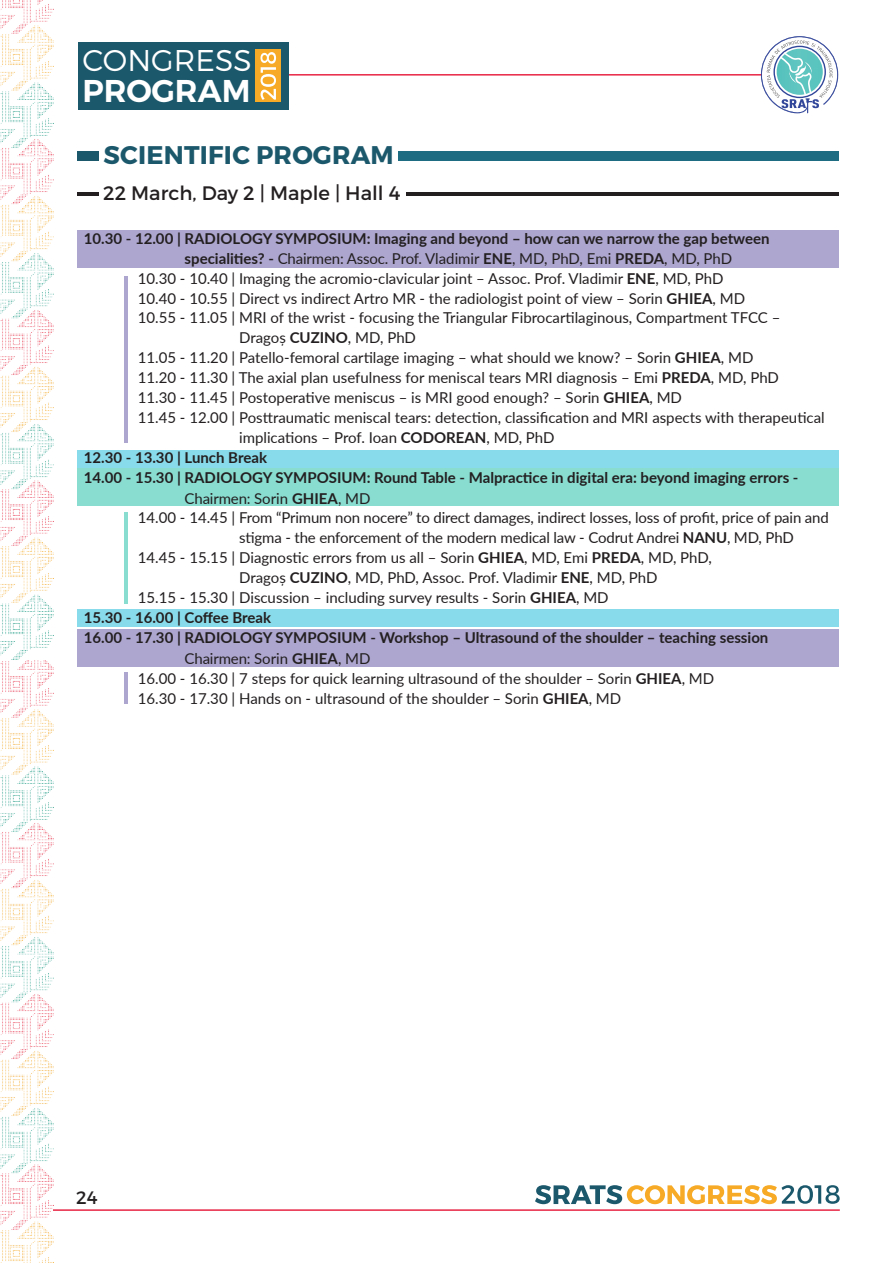
<style>
.page{position:relative;width:893px;height:1263px;background:#fff}
.page>*{position:absolute;margin:0;border:0;box-sizing:border-box;transform-origin:0 0}
.t1{font:600 31.5px "Montserrat";color:#fff}
.t2{font:300 30px "Montserrat";color:#fff}
.t3{font:700 25.5px "Montserrat";letter-spacing:.01em;color:#1c586c}
.t4{font:19.5px "Montserrat";color:#231f20}
.t5{font:18px "Montserrat";color:#231f20}
.t6{font:15px "Lato";color:#231f20}
.t7{font:700 15px "Lato";color:#231f20}
.s1{font-weight:700}
</style>
<div class="page">
<svg style="left:535px;top:1185px;width:305px;height:19px"></svg>
<hr style="left:0;top:1209px;width:840px;height:2px;background:#e72544">
<hr style="left:80px;top:74px;width:682px;height:2px;background:#e72544">
<img style="left:0;top:0;width:53px;height:661px">
<svg style="left:0;top:661px;width:53px;height:602px"></svg>
<svg style="left:761px;top:36px;width:77px;height:77px"></svg>
<div style="left:78px;top:42px;width:211px;height:68px;background:#1c586c"></div>
<div style="left:256px;top:49px;width:25px;height:53px;background:#f6aa25"></div>
<svg style="left:260px;top:52px;width:16px;height:48px"></svg>
<div style="left:78px;top:450px;width:761px;height:17px;background:#88dbea"></div>
<div style="left:78px;top:609px;width:761px;height:17px;background:#88dbea"></div>
<div style="left:78px;top:230px;width:761px;height:38px;background:#ada6cf"></div>
<div style="left:78px;top:629px;width:761px;height:38px;background:#ada6cf"></div>
<div style="left:78px;top:468px;width:761px;height:38px;background:#88dcd0"></div>
<hr style="left:124px;top:276px;width:4px;height:167px;background:#ada6cf">
<hr style="left:124px;top:672px;width:4px;height:32px;background:#ada6cf">
<hr style="left:124px;top:512px;width:4px;height:91px;background:#88dcd0">
<hr style="left:78px;top:192px;width:21px;height:4px;background:#231f20">
<hr style="left:407px;top:192px;width:432px;height:4px;background:#231f20">
<div style="left:78px;top:151px;width:21px;height:10px;background:#1c586c"></div>
<div style="left:398px;top:151px;width:441px;height:10px;background:#1e6c81"></div>
<h2 class="t2" style="left:82px;top:42px;width:171px">CONGRESS</h2>
<h1 class="t1" style="left:82px;top:71px;width:169px">PROGRAM</h1>
<h3 class="t3" style="left:103px;top:139px;width:292px">SCIENTIFIC PROGRAM</h3>
<h3 class="t4" style="left:103px;top:181px;width:299px">22 March, Day 2 | Maple | Hall 4</h3>
<p class="t7" style="left:84px;top:227px;width:687px">10.30 - 12.00 | RADIOLOGY SYMPOSIUM: Imaging and beyond – how can we narrow the gap between</p>
<p class="t6" style="left:185px;top:248px;width:549px"><span class="s1">specialities? -</span> Chairmen: Assoc. Prof. Vladimir <span class="s1">ENE</span>, MD, PhD, Emi <span class="s1">PREDA</span>, MD, PhD</p>
<p class="t6" style="left:138px;top:268px;width:587px">10.30 - 10.40 | Imaging the acromio-clavicular joint – Assoc. Prof. Vladimir <span class="s1">ENE</span>, MD, PhD</p>
<p class="t6" style="left:138px;top:287px;width:609px">10.40 - 10.55 | Direct vs indirect Artro MR - the radiologist point of view – Sorin <span class="s1">GHIEA</span>, MD</p>
<p class="t6" style="left:138px;top:307px;width:644px">10.55 - 11.05 | MRI of the wrist - focusing the Triangular Fibrocartilaginous, Compartment TFCC –</p>
<p class="t6" style="left:239px;top:327px;width:178px">Dragoș <span class="s1">CUZINO</span>, MD, PhD</p>
<p class="t6" style="left:138px;top:347px;width:617px">11.05 - 11.20 | Patello-femoral cartilage imaging – what should we know? – Sorin <span class="s1">GHIEA</span>, MD</p>
<p class="t6" style="left:138px;top:367px;width:643px">11.20 - 11.30 | The axial plan usefulness for meniscal tears MRI diagnosis – Emi <span class="s1">PREDA</span>, MD, PhD</p>
<p class="t6" style="left:138px;top:386px;width:546px">11.30 - 11.45 | Postoperative meniscus – is MRI good enough? – Sorin <span class="s1">GHIEA</span>, MD</p>
<p class="t6" style="left:138px;top:406px;width:688px">11.45 - 12.00 | Posttraumatic meniscal tears: detection, classification and MRI aspects with therapeutical</p>
<p class="t6" style="left:239px;top:427px;width:317px">implications – Prof. Ioan <span class="s1">CODOREAN</span>, MD, PhD</p>
<p class="t7" style="left:84px;top:446px;width:185px">12.30 - 13.30 | Lunch Break</p>
<p class="t7" style="left:84px;top:467px;width:716px">14.00 - 15.30 | RADIOLOGY SYMPOSIUM: Round Table - Malpractice in digital era: beyond imaging errors -</p>
<p class="t6" style="left:185px;top:487px;width:187px">Chairmen: Sorin <span class="s1">GHIEA</span>, MD</p>
<p class="t6" style="left:138px;top:507px;width:693px">14.00 - 14.45 | From “Primum non nocere” to direct damages, indirect losses, loss of profit, price of pain and</p>
<p class="t6" style="left:239px;top:527px;width:556px">stigma - the enforcement of the modern medical law - Codrut Andrei <span class="s1">NANU</span>, MD, PhD</p>
<p class="t6" style="left:138px;top:547px;width:576px">14.45 - 15.15 | Diagnostic errors from us all – Sorin <span class="s1">GHIEA</span>, MD, Emi <span class="s1">PREDA</span>, MD, PhD,</p>
<p class="t6" style="left:239px;top:566px;width:420px">Dragoș <span class="s1">CUZINO</span>, MD, PhD, Assoc. Prof. Vladimir <span class="s1">ENE</span>, MD, PhD</p>
<p class="t6" style="left:138px;top:587px;width:472px">15.15 - 15.30 | Discussion – including survey results - Sorin <span class="s1">GHIEA</span>, MD</p>
<p class="t7" style="left:84px;top:607px;width:189px">15.30 - 16.00 | Coffee Break</p>
<p class="t7" style="left:84px;top:627px;width:686px">16.00 - 17.30 | RADIOLOGY SYMPOSIUM - Workshop – Ultrasound of the shoulder – teaching session</p>
<p class="t6" style="left:185px;top:647px;width:187px">Chairmen: Sorin <span class="s1">GHIEA</span>, MD</p>
<p class="t6" style="left:138px;top:667px;width:578px">16.00 - 16.30 | 7 steps for quick learning ultrasound of the shoulder – Sorin <span class="s1">GHIEA</span>, MD</p>
<p class="t6" style="left:138px;top:688px;width:485px">16.30 - 17.30 | Hands on - ultrasound of the shoulder – Sorin <span class="s1">GHIEA</span>, MD</p>
<p class="t5" style="left:76px;top:1187px;width:23px">24</p>
</div>
